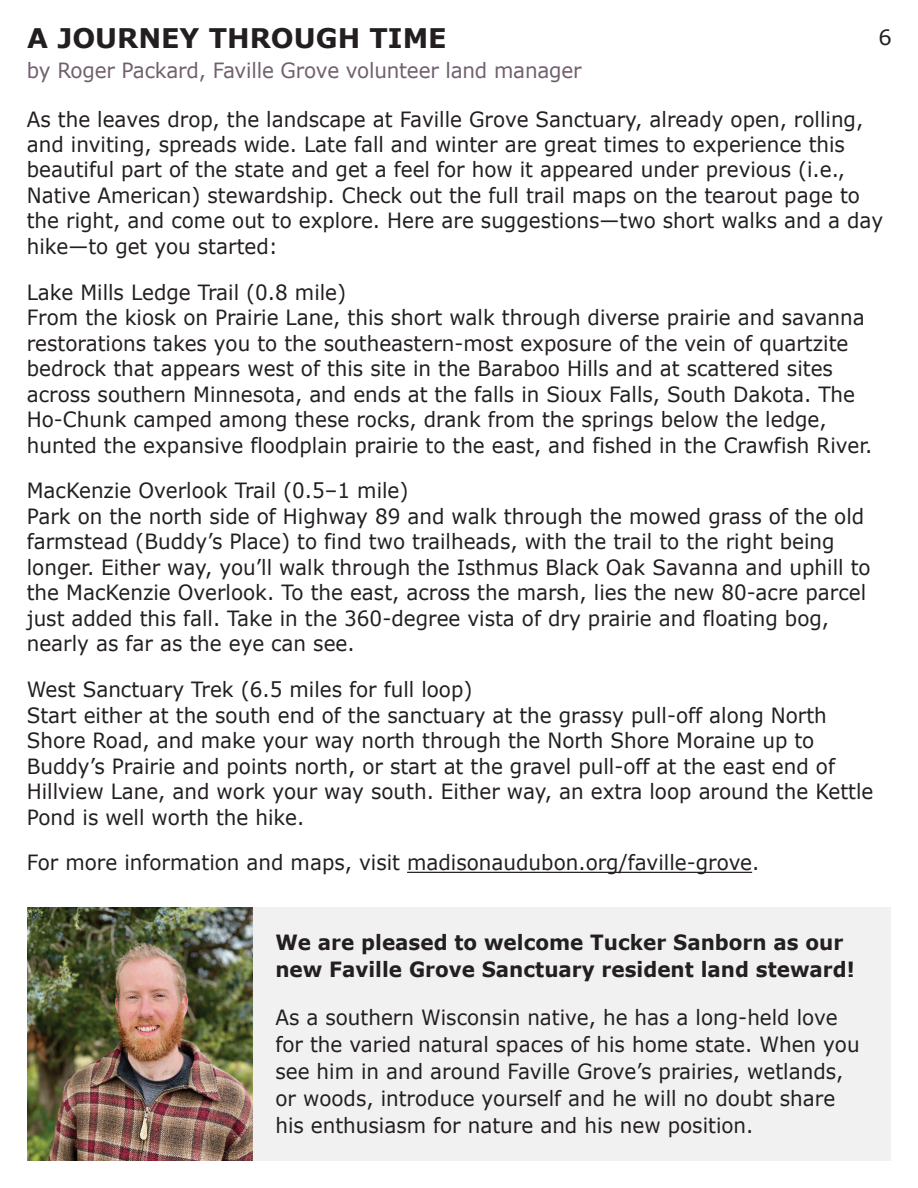
<style>
.page{position:relative;width:918px;height:1188px;background:#fff}
.page>*{position:absolute;margin:0;border:0;box-sizing:border-box;transform-origin:0 0}
.t1{font:700 27px "Verdana";color:#231f20}
.t2{font:21px/25.5px "Verdana";color:#231f20;scale:.95 1}
.t3{font:700 21px/27px "Verdana";color:#231f20;scale:.95 1}
.t4{font:21px "Verdana";letter-spacing:-.01em;color:#71606f;scale:.95 1}
.t5{font:21px "Verdana";color:#231f20}
</style>
<div class="page">
<hr style="left:407px;top:872px;width:345px;height:1px;background:#231f20">
<div style="left:27px;top:907px;width:864px;height:254px;background:#f2f1f2"></div>
<img style="left:27px;top:907px;width:225px;height:254px">
<p class="t1" style="left:27px;top:19px;width:421px">A JOURNEY THROUGH TIME</p>
<p class="t4" style="left:27px;top:57px;width:586px">by Roger Packard, Faville Grove volunteer land manager</p>
<p class="t5" style="left:878px;top:24px;width:15px">6</p>
<p class="t2" style="left:27px;top:106px;width:903px">As the leaves drop, the landscape at Faville Grove Sanctuary, already open, rolling, and inviting, spreads wide. Late fall and winter are great times to experience this beautiful part of the state and get a feel for how it appeared under previous (i.e., Native American) stewardship. Check out the full trail maps on the tearout page to the right, and come out to explore. Here are suggestions—two short walks and a day hike—to get you started:</p>
<p class="t2" style="left:27px;top:280px;width:892px">Lake Mills Ledge Trail (0.8 mile)<br>From the kiosk on Prairie Lane, this short walk through diverse prairie and savanna restorations takes you to the southeastern-most exposure of the vein of quartzite bedrock that appears west of this site in the Baraboo Hills and at scattered sites across southern Minnesota, and ends at the falls in Sioux Falls, South Dakota. The Ho-Chunk camped among these rocks, drank from the springs below the ledge, hunted the expansive floodplain prairie to the east, and fished in the Crawfish River.</p>
<p class="t2" style="left:27px;top:478px;width:890px">MacKenzie Overlook Trail (0.5–1 mile)<br>Park on the north side of Highway 89 and walk through the mowed grass of the old farmstead (Buddy’s Place) to find two trailheads, with the trail to the right being longer. Either way, you’ll walk through the Isthmus Black Oak Savanna and uphill to the MacKenzie Overlook. To the east, across the marsh, lies the new 80-acre parcel just added this fall. Take in the 360-degree vista of dry prairie and floating bog, nearly as far as the eye can see.</p>
<p class="t2" style="left:27px;top:677px;width:893px">West Sanctuary Trek (6.5 miles for full loop)<br>Start either at the south end of the sanctuary at the grassy pull-off along North Shore Road, and make your way north through the North Shore Moraine up to Buddy’s Prairie and points north, or start at the gravel pull-off at the east end of Hillview Lane, and work your way south. Either way, an extra loop around the Kettle Pond is well worth the hike.</p>
<p class="t2" style="left:27px;top:850px;width:773px">For more information and maps, visit madisonaudubon.org/faville-grove.</p>
<p class="t3" style="left:275px;top:929px;width:611px">We are pleased to welcome Tucker Sanborn as our new Faville Grove Sanctuary resident land steward!</p>
<p class="t2" style="left:275px;top:1004px;width:616px;line-height:27px">As a southern Wisconsin native, he has a long-held love for the varied natural spaces of his home state. When you see him in and around Faville Grove’s prairies, wetlands, or woods, introduce yourself and he will no doubt share his enthusiasm for nature and his new position.</p>
</div>
